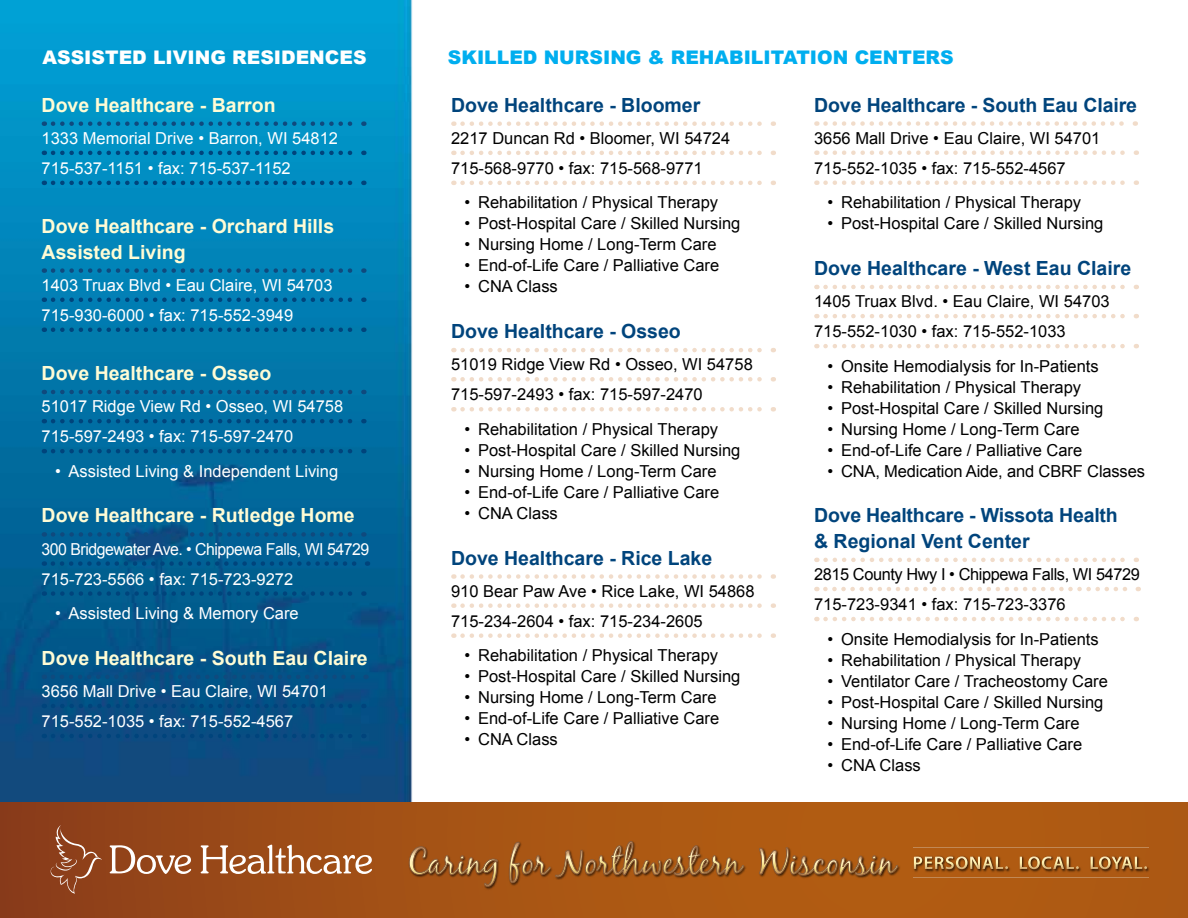
<style>
.page{position:relative;width:1188px;height:918px;background:#fff}
.page>*{position:absolute;margin:0;border:0;box-sizing:border-box;transform-origin:0 0}
.t1{font:700 19.5px/25.5px "Arial";color:#00447c}
.t2{font:700 19.5px/25.5px "Arial";color:#fffcd5}
.t3{font:900 18.75px "Arial";color:#00aeef}
.t4{font:900 18.75px "Arial";color:#fff}
.t5{font:16.5px/30px "Arial";color:#000}
.t6{font:16.5px/30px "Arial";color:#fff}
.t7{font:16.5px/30px "Arial";letter-spacing:-.03em;color:#fff;scale:.96 1}
.t8{font:16.5px/30px "Arial";letter-spacing:-.025em;color:#000}
</style>
<div class="page">
<img style="left:0;top:0;width:1077px;height:802px">
<div style="left:0;top:802px;width:1188px;height:116px;background:linear-gradient(to right,#934419,#b86211)"></div>
<svg style="left:53px;top:121px;width:311px;height:5px;background:#067bae"></svg>
<svg style="left:53px;top:151px;width:311px;height:4px"></svg>
<svg style="left:53px;top:181px;width:311px;height:4px"></svg>
<svg style="left:53px;top:268px;width:311px;height:5px;background:#0570a4"></svg>
<svg style="left:53px;top:298px;width:311px;height:4px"></svg>
<svg style="left:53px;top:328px;width:311px;height:4px"></svg>
<svg style="left:53px;top:390px;width:311px;height:4px"></svg>
<svg style="left:53px;top:419px;width:311px;height:4px"></svg>
<svg style="left:53px;top:449px;width:311px;height:4px"></svg>
<svg style="left:53px;top:532px;width:311px;height:5px;background:#06568b"></svg>
<svg style="left:53px;top:561px;width:315px;height:5px;background:#00568b"></svg>
<svg style="left:53px;top:591px;width:311px;height:5px;background:#015488"></svg>
<svg style="left:53px;top:675px;width:314px;height:4px"></svg>
<svg style="left:53px;top:704px;width:311px;height:4px"></svg>
<svg style="left:53px;top:734px;width:311px;height:4px"></svg>
<svg style="left:463px;top:121px;width:311px;height:5px"></svg>
<svg style="left:463px;top:151px;width:311px;height:4px"></svg>
<svg style="left:463px;top:181px;width:311px;height:4px"></svg>
<svg style="left:463px;top:348px;width:311px;height:4px"></svg>
<svg style="left:463px;top:377px;width:311px;height:5px"></svg>
<svg style="left:463px;top:407px;width:311px;height:5px"></svg>
<svg style="left:463px;top:574px;width:311px;height:5px"></svg>
<svg style="left:463px;top:603px;width:311px;height:5px"></svg>
<svg style="left:463px;top:633px;width:311px;height:5px"></svg>
<svg style="left:825px;top:121px;width:311px;height:5px"></svg>
<svg style="left:826px;top:150px;width:311px;height:5px"></svg>
<svg style="left:826px;top:180px;width:311px;height:5px"></svg>
<svg style="left:826px;top:285px;width:311px;height:4px"></svg>
<svg style="left:826px;top:314px;width:311px;height:4px"></svg>
<svg style="left:826px;top:344px;width:311px;height:4px"></svg>
<svg style="left:826px;top:558px;width:311px;height:4px"></svg>
<svg style="left:825px;top:587px;width:314px;height:4px"></svg>
<svg style="left:826px;top:617px;width:311px;height:4px"></svg>
<svg style="left:110px;top:845px;width:81px;height:29px"></svg>
<svg style="left:201px;top:845px;width:171px;height:29px"></svg>
<svg style="left:49px;top:825px;width:53px;height:69px;background:#974f2d"></svg>
<img style="left:912px;top:855px;width:239px;height:18px">
<svg style="left:914px;top:856px;width:94px;height:13px"></svg>
<svg style="left:1020px;top:856px;width:59px;height:13px"></svg>
<svg style="left:1091px;top:856px;width:56px;height:13px"></svg>
<hr style="left:914px;top:847px;width:235px;height:1px;background:#c18855">
<hr style="left:914px;top:877px;width:235px;height:1px;background:#c18855">
<img style="left:407px;top:839px;width:495px;height:51px">
<svg style="left:409px;top:846px;width:89px;height:41px;background:#a05d25"></svg>
<svg style="left:509px;top:841px;width:235px;height:42px;background:#a35e21"></svg>
<svg style="left:759px;top:846px;width:139px;height:30px;background:#a46326"></svg>
<p class="t4" style="left:43px;top:44px;width:325px">ASSISTED LIVING RESIDENCES</p>
<p class="t3" style="left:448px;top:44px;width:42px">SKILLED</p>
<p class="t3" style="left:544px;top:44px;width:46px">NURSING</p>
<p class="t3" style="left:648px;top:44px;width:107px">&amp; REHABILITATI</p>
<p class="t3" style="left:817px;top:44px;width:138px">ON CENTERS</p>
<p class="t2" style="left:42px;top:93px;width:236px">Dove Healthcare - Barron</p>
<p class="t6" style="left:42px;top:123px;width:298px">1333 Memorial Drive • Barron, WI 54812<br>715-537-1151 • fax: 715-537-1152</p>
<p class="t2" style="left:42px;top:214px;width:294px">Dove Healthcare - Orchard Hills<br>Assisted Living</p>
<p class="t6" style="left:42px;top:270px;width:292px">1403 Truax Blvd • Eau Claire, WI 54703<br>715-930-6000 • fax: 715-552-3949</p>
<p class="t2" style="left:42px;top:361px;width:231px">Dove Healthcare - Osseo</p>
<p class="t6" style="left:42px;top:392px;width:303px">51017 Ridge View Rd • Osseo, WI 54758<br>715-597-2493 • fax: 715-597-2470</p>
<p class="t6" style="left:55px;top:456px;width:285px">• Assisted Living &amp; Independent Living</p>
<p class="t2" style="left:42px;top:503px;width:315px">Dove Healthcare - Rutledge Home</p>
<p class="t7" style="left:42px;top:534px;width:343px">300 Bridgewater Ave. • Chippewa Falls, WI 54729<br>715-723-5566 • fax: 715-723-9272</p>
<p class="t6" style="left:55px;top:598px;width:245px">• Assisted Living &amp; Memory Care</p>
<p class="t2" style="left:42px;top:646px;width:328px">Dove Healthcare - South Eau Claire</p>
<p class="t6" style="left:42px;top:676px;width:288px">3656 Mall Drive • Eau Claire, WI 54701<br>715-552-1035 • fax: 715-552-4567</p>
<p class="t1" style="left:451px;top:93px;width:251px">Dove Healthcare - Bloomer</p>
<p class="t5" style="left:451px;top:123px;width:281px">2217 Duncan Rd • Bloomer, WI 54724<br>715-568-9770 • fax: 715-568-9771</p>
<p class="t5" style="left:465px;top:188px;width:255px">• Rehabilitation / Physical Therapy</p>
<p class="t5" style="left:465px;top:209px;width:277px">• Post-Hospital Care / Skilled Nursing</p>
<p class="t5" style="left:465px;top:230px;width:253px">• Nursing Home / Long-Term Care</p>
<p class="t5" style="left:465px;top:251px;width:256px">• End-of-Life Care / Palliative Care</p>
<p class="t5" style="left:465px;top:272px;width:95px">• CNA Class</p>
<p class="t1" style="left:451px;top:319px;width:231px">Dove Healthcare - Osseo</p>
<p class="t5" style="left:451px;top:350px;width:303px">51019 Ridge View Rd • Osseo, WI 54758<br>715-597-2493 • fax: 715-597-2470</p>
<p class="t5" style="left:465px;top:414px;width:255px">• Rehabilitation / Physical Therapy</p>
<p class="t5" style="left:465px;top:435px;width:277px">• Post-Hospital Care / Skilled Nursing</p>
<p class="t5" style="left:465px;top:456px;width:253px">• Nursing Home / Long-Term Care</p>
<p class="t5" style="left:465px;top:477px;width:256px">• End-of-Life Care / Palliative Care</p>
<p class="t5" style="left:465px;top:498px;width:95px">• CNA Class</p>
<p class="t1" style="left:451px;top:546px;width:263px">Dove Healthcare - Rice Lake</p>
<p class="t5" style="left:451px;top:576px;width:305px">910 Bear Paw Ave • Rice Lake, WI 54868<br>715-234-2604 • fax: 715-234-2605</p>
<p class="t5" style="left:465px;top:641px;width:255px">• Rehabilitation / Physical Therapy</p>
<p class="t5" style="left:465px;top:662px;width:277px">• Post-Hospital Care / Skilled Nursing</p>
<p class="t5" style="left:465px;top:683px;width:253px">• Nursing Home / Long-Term Care</p>
<p class="t5" style="left:465px;top:704px;width:256px">• End-of-Life Care / Palliative Care</p>
<p class="t5" style="left:465px;top:725px;width:95px">• CNA Class</p>
<p class="t1" style="left:814px;top:93px;width:324px">Dove Healthcare - South Eau Claire</p>
<p class="t5" style="left:814px;top:123px;width:288px">3656 Mall Drive • Eau Claire, WI 54701<br>715-552-1035 • fax: 715-552-4567</p>
<p class="t5" style="left:828px;top:188px;width:255px">• Rehabilitation / Physical Therapy</p>
<p class="t5" style="left:828px;top:209px;width:277px">• Post-Hospital Care / Skilled Nursing</p>
<p class="t1" style="left:814px;top:256px;width:319px">Dove Healthcare - West Eau Claire</p>
<p class="t5" style="left:814px;top:287px;width:297px">1405 Truax Blvd. • Eau Claire, WI 54703<br>715-552-1030 • fax: 715-552-1033</p>
<p class="t5" style="left:828px;top:351px;width:273px">• Onsite Hemodialysis for In-Patients</p>
<p class="t5" style="left:828px;top:372px;width:255px">• Rehabilitation / Physical Therapy</p>
<p class="t5" style="left:828px;top:393px;width:277px">• Post-Hospital Care / Skilled Nursing</p>
<p class="t5" style="left:828px;top:414px;width:253px">• Nursing Home / Long-Term Care</p>
<p class="t5" style="left:828px;top:435px;width:256px">• End-of-Life Care / Palliative Care</p>
<p class="t5" style="left:828px;top:456px;width:319px">• CNA, Medication Aide, and CBRF Classes</p>
<p class="t1" style="left:814px;top:503px;width:305px">Dove Healthcare - Wissota Health &amp; Regional Vent Center</p>
<p class="t8" style="left:814px;top:559px;width:327px">2815 County Hwy I • Chippewa Falls, WI 54729<br>715-723-9341 • fax: 715-723-3376</p>
<p class="t5" style="left:828px;top:624px;width:273px">• Onsite Hemodialysis for In-Patients</p>
<p class="t5" style="left:828px;top:645px;width:255px">• Rehabilitation / Physical Therapy</p>
<p class="t5" style="left:828px;top:666px;width:282px">• Ventilator Care / Tracheostomy Care</p>
<p class="t5" style="left:828px;top:687px;width:277px">• Post-Hospital Care / Skilled Nursing</p>
<p class="t5" style="left:828px;top:708px;width:253px">• Nursing Home / Long-Term Care</p>
<p class="t5" style="left:828px;top:729px;width:256px">• End-of-Life Care / Palliative Care</p>
<p class="t5" style="left:828px;top:750px;width:95px">• CNA Class</p>
</div>
